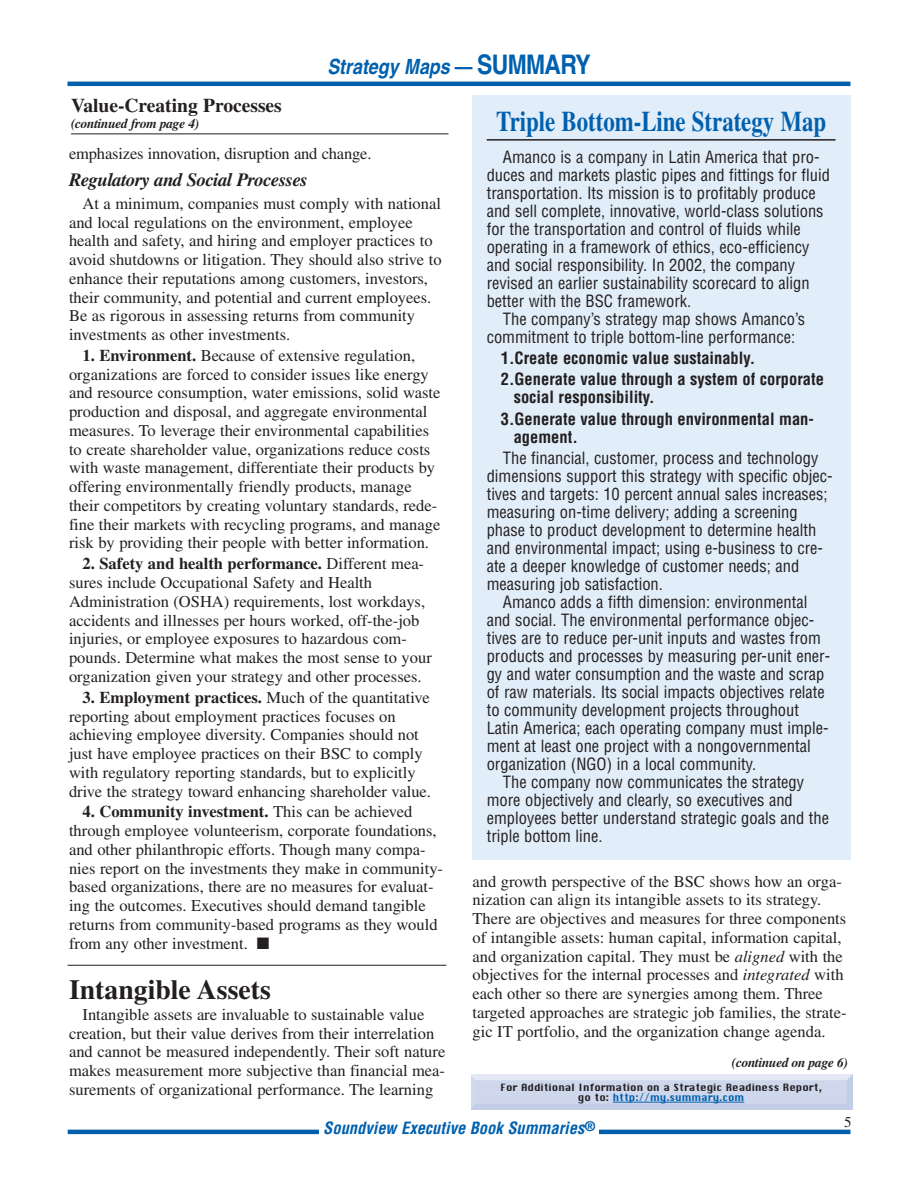
<style>
.page{position:relative;width:918px;height:1188px;background:#fff}
.page>*{position:absolute;margin:0;border:0;box-sizing:border-box;transform-origin:0 0}
.t1{font:700 28.5px "Times";color:#0160ae;scale:.8 1}
.t2{font:700 27.75px "Times";color:#231f20}
.t3{font:italic 700 21px "Helvetica";color:#0160ae;scale:.85 1}
.t4{font:700 19.5px "Times";color:#231f20}
.t5{font:italic 700 18.75px "Times";letter-spacing:-.025em;color:#231f20}
.t6{font:16.5px/18.8px "Times";color:#231f20}
.t7{font:condensed 16.5px "Helvetica";color:#231f20}
.t8{font:700 condensed 16.5px/21.3px "Helvetica";color:#231f20}
.t9{font:italic 700 condensed 16.5px "Helvetica";color:#0160ae}
.t10{font:15px "Times";color:#231f20}
.t11{font:italic 700 13.5px "Times";letter-spacing:-.025em;color:#231f20}
.t12{font:9.75px/9.8px "Chicago";color:#231f20;text-align:center}
.s1{font-style:normal}
.s2{font-style:normal;font-size:27px}
.s3{font-weight:700}
.s4{font-style:italic}
.s5{color:#0160ae}
</style>
<div class="page">
<hr style="left:68px;top:82px;width:782px;height:4px;background:#0160ae">
<hr style="left:68px;top:1130px;width:782px;height:4px;background:#0160ae">
<div style="left:319px;top:1116px;width:280px;height:26px;background:#fff"></div>
<hr style="left:71px;top:134px;width:377px;height:1px;background:#231f20">
<hr style="left:68px;top:965px;width:378px;height:1px;background:#231f20">
<svg style="left:471px;top:1074px;width:382px;height:36px"></svg>
<img style="left:471px;top:1075px;width:381px;height:34px">
<hr style="left:613px;top:1102px;width:131px;height:1px;background:#0160ae">
<div style="left:472px;top:96px;width:379px;height:764px;background:#e1edf8"></div>
<hr style="left:487px;top:139px;width:349px;height:2px;background:#231f20">
<p class="t3" style="left:327px;top:59px;width:311px">Strategy Maps <span class="s1">—</span> <span class="s2">SUMMARY</span></p>
<p class="t4" style="left:71px;top:98px;width:212px">Value-Creating Processes</p>
<p class="t11" style="left:71px;top:119px;width:130px">(continued from page 4)</p>
<p class="t6" style="left:69px;top:146px;width:304px">emphasizes innovation, disruption and change.</p>
<p class="t5" style="left:69px;top:173px;width:240px">Regulatory and Social Processes</p>
<p class="t6" style="left:69px;top:195px;width:374px;text-indent:14px">At a minimum, companies must comply with national and local regulations on the environment, employee health and safety, and hiring and employer practices to avoid shutdowns or litigation. They should also strive to enhance their reputations among customers, investors, their community, and potential and current employees.<br>Be as rigorous in assessing returns from community investments as other investments.</p>
<p class="t6" style="left:69px;top:348px;width:373px;text-indent:13px"><span class="s3">1. Environment.</span> Because of extensive regulation, organizations are forced to consider issues like energy and resource consumption, water emissions, solid waste production and disposal, and aggregate environmental measures. To leverage their environmental capabilities to create shareholder value, organizations reduce costs with waste management, differentiate their products by offering environmentally friendly products, manage their competitors by creating voluntary standards, rede&shy;fine their markets with recycling programs, and manage risk by providing their people with better information.</p>
<p class="t6" style="left:69px;top:556px;width:364px;text-indent:13px"><span class="s3">2. Safety and health performance.</span> Different mea&shy;sures include Occupational Safety and Health Administration (OSHA) requirements, lost workdays, accidents and illnesses per hours worked, off-the-job injuries, or employee exposures to hazardous com&shy;pounds. Determine what makes the most sense to your organization given your strategy and other processes.</p>
<p class="t6" style="left:69px;top:689px;width:364px;text-indent:14px"><span class="s3">3. Employment practices.</span> Much of the quantitative reporting about employment practices focuses on achieving employee diversity. Companies should not just have employee practices on their BSC to comply with regulatory reporting standards, but to explicitly drive the strategy toward enhancing shareholder value.</p>
<p class="t6" style="left:69px;top:804px;width:376px;text-indent:13px"><span class="s3">4. Community investment.</span> This can be achieved through employee volunteerism, corporate foundations, and other philanthropic efforts. Though many compa&shy;nies report on the investments they make in community&shy;based organizations, there are no measures for evaluat&shy;ing the outcomes. Executives should demand tangible returns from community-based programs as they would from any other investment. ■</p>
<h2 class="t2" style="left:69px;top:979px;width:203px">Intangible Assets</h2>
<p class="t6" style="left:69px;top:1006px;width:378px;text-indent:14px">Intangible assets are invaluable to sustainable value creation, but their value derives from their interrelation and cannot be measured independently. Their soft nature makes measurement more subjective than financial mea&shy;surements of organizational performance. The learning</p>
<h1 class="t1" style="left:496px;top:111px;width:414px">Triple Bottom-Line Strategy Map</h1>
<p class="t7" style="left:503px;top:150px;width:318px">Amanco is a company in Latin America that pro-</p>
<p class="t7" style="left:487px;top:168px;width:345px">duces and markets plastic pipes and fittings for fluid</p>
<p class="t7" style="left:487px;top:186px;width:331px">transportation. Its mission is to profitably produce</p>
<p class="t7" style="left:487px;top:204px;width:338px">and sell complete, innovative, world-class solutions</p>
<p class="t7" style="left:487px;top:222px;width:315px">for the transportation and control of fluids while</p>
<p class="t7" style="left:487px;top:240px;width:324px">operating in a framework of ethics, eco-efficiency</p>
<p class="t7" style="left:487px;top:258px;width:310px">and social responsibility. In 2002, the company</p>
<p class="t7" style="left:487px;top:276px;width:325px">revised an earlier sustainability scorecard to align</p>
<p class="t7" style="left:487px;top:294px;width:206px">better with the BSC framework.</p>
<p class="t7" style="left:503px;top:312px;width:304px">The company’s strategy map shows Amanco’s</p>
<p class="t7" style="left:487px;top:330px;width:310px">commitment to triple bottom-line performance:</p>
<p class="t8" style="left:501px;top:349px;width:325px">1.Create economic value sustainably.<br>2.Generate value through a system of corporate</p>
<p class="t8" style="left:501px;top:388px;width:315px;text-indent:13px">social responsibility.<br>3.Generate value through environmental man-</p>
<p class="t8" style="left:514px;top:427px;width:66px">agement.</p>
<p class="t7" style="left:503px;top:451px;width:317px">The financial, customer, process and technology</p>
<p class="t7" style="left:487px;top:469px;width:348px">dimensions support this strategy with specific objec-</p>
<p class="t7" style="left:487px;top:487px;width:343px">tives and targets: 10 percent annual sales increases;</p>
<p class="t7" style="left:487px;top:505px;width:313px">measuring on-time delivery; adding a screening</p>
<p class="t7" style="left:487px;top:523px;width:331px">phase to product development to determine health</p>
<p class="t7" style="left:487px;top:541px;width:338px">and environmental impact; using e-business to cre-</p>
<p class="t7" style="left:487px;top:559px;width:314px">ate a deeper knowledge of customer needs; and</p>
<p class="t7" style="left:487px;top:577px;width:178px">measuring job satisfaction.</p>
<p class="t7" style="left:503px;top:595px;width:306px">Amanco adds a fifth dimension: environmental</p>
<p class="t7" style="left:487px;top:613px;width:329px">and social. The environmental performance objec-</p>
<p class="t7" style="left:487px;top:631px;width:336px">tives are to reduce per-unit inputs and wastes from</p>
<p class="t7" style="left:487px;top:649px;width:345px">products and processes by measuring per-unit ener-</p>
<p class="t7" style="left:487px;top:667px;width:339px">gy and water consumption and the waste and scrap</p>
<p class="t7" style="left:487px;top:685px;width:340px">of raw materials. Its social impacts objectives relate</p>
<p class="t7" style="left:487px;top:703px;width:314px">to community development projects throughout</p>
<p class="t7" style="left:487px;top:721px;width:343px">Latin America; each operating company must imple-</p>
<p class="t7" style="left:487px;top:739px;width:326px">ment at least one project with a nongovernmental</p>
<p class="t7" style="left:487px;top:757px;width:271px">organization (NGO) in a local community.</p>
<p class="t7" style="left:503px;top:775px;width:303px">The company now communicates the strategy</p>
<p class="t7" style="left:487px;top:793px;width:308px">more objectively and clearly, so executives and</p>
<p class="t7" style="left:487px;top:811px;width:344px">employees better understand strategic goals and the</p>
<p class="t7" style="left:487px;top:829px;width:117px">triple bottom line.</p>
<p class="t6" style="left:473px;top:873px;width:376px">and growth perspective of the BSC shows how an orga&shy;nization can align its intangible assets to its strategy.<br>There are objectives and measures for three components of intangible assets: human capital, information capital, and organization capital. They must be <span class="s4">aligned</span> with the objectives for the internal processes and <span class="s4">integrated</span> with each other so there are synergies among them. Three targeted approaches are strategic job families, the strate&shy;gic IT portfolio, and the organization change agenda.</p>
<p class="t11" style="left:732px;top:1057px;width:118px">(continued on page 6)</p>
<p class="t12" style="left:500px;top:1084px;width:323px">For Additional Information on a Strategic Readiness Report, go to: <span class="s5">http://my.summary.com</span></p>
<p class="t9" style="left:323px;top:1122px;width:273px">Soundview Executive Book Summaries<sup>®</sup></p>
<p class="t10" style="left:844px;top:1117px;width:9px">5</p>
</div>
